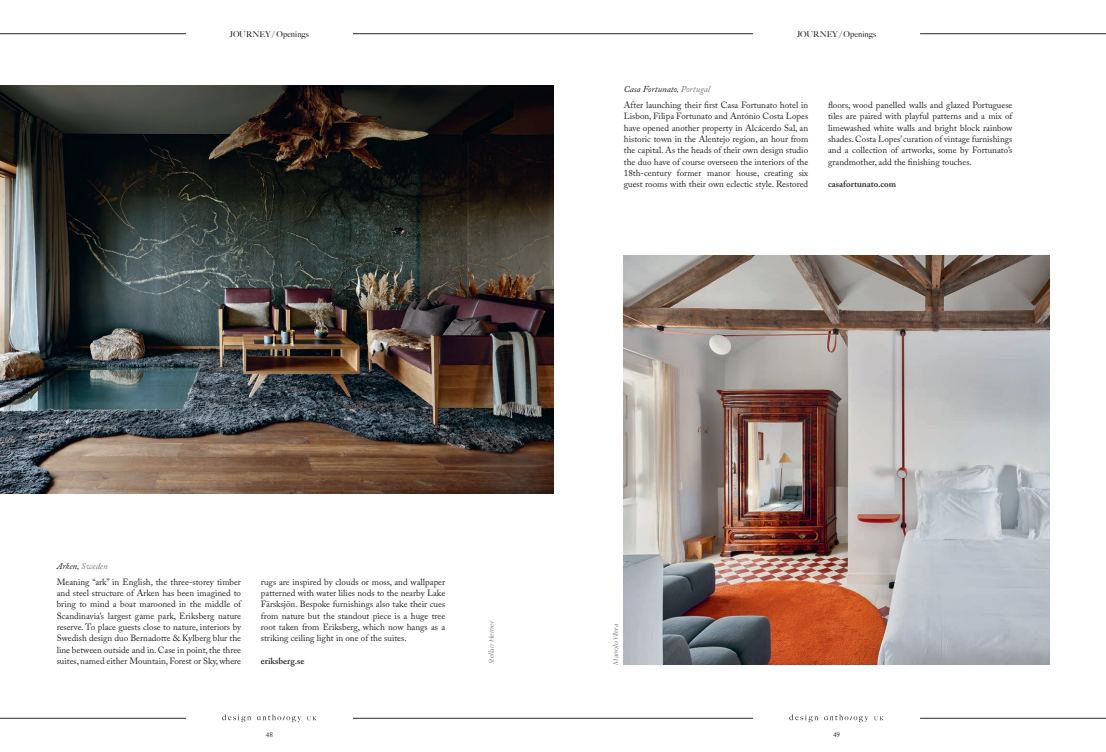
<style>
.page{position:relative;width:1106px;height:752px;background:#fff}
.page>*{position:absolute;margin:0;border:0;box-sizing:border-box;transform-origin:0 0}
.Body{font:9px/11.3px "Adobe Caslon Pro";color:#231f20;text-align:justify}
.Body__Bio{font:italic 9px "Adobe Caslon Pro";color:#231f20}
.Body__Bold{font:600 9px "Adobe Caslon Pro";color:#231f20}
.Page_Tag{font:500 8px "Big Caslon";letter-spacing:.01em;color:#231f20}
.Image_Credit{font:italic 7px "Optima";color:#76787b}
.t1{font:7px "Adobe Caslon Pro";color:#231f20}
.s1{color:#76787b}
</style>
<div class="page">
<hr style="left:0;top:717px;width:186px;height:1px;background:#2c2a2b">
<hr style="left:553px;top:717px;width:200px;height:1px;background:#2c2a2b">
<hr style="left:353px;top:717px;width:200px;height:1px;background:#2c2a2b">
<hr style="left:920px;top:717px;width:186px;height:1px;background:#2c2a2b">
<hr style="left:0;top:34px;width:186px;height:1px;background:#2c2a2b">
<hr style="left:553px;top:34px;width:200px;height:1px;background:#2c2a2b">
<hr style="left:353px;top:34px;width:200px;height:1px;background:#2c2a2b">
<hr style="left:920px;top:34px;width:186px;height:1px;background:#2c2a2b">
<svg style="left:789px;top:714px;width:79px;height:7px"></svg>
<svg style="left:874px;top:716px;width:9px;height:4px"></svg>
<svg style="left:222px;top:714px;width:79px;height:7px"></svg>
<svg style="left:307px;top:716px;width:9px;height:4px"></svg>
<img style="left:0;top:85px;width:553px;height:408px">
<img style="left:624px;top:255px;width:425px;height:408px">
<p class="Page_Tag" style="left:230px;top:27px;width:80px">JOURNEY / Openings</p>
<p class="Body__Bio" style="left:624px;top:83px;width:88px">Casa Fortunato, <span class="s1">Portugal</span></p>
<p class="Page_Tag" style="left:797px;top:27px;width:80px">JOURNEY / Openings</p>
<p class="Body" style="left:624px;top:99px;width:186px">After launching their first Casa Fortunato hotel in Lisbon, Filipa Fortunato and António Costa Lopes have opened another property in Alcácerdo Sal, an historic town in the Alentejo region, an hour from the capital. As the heads of their own design studio the duo have of course overseen the interiors of the 18th-century former manor house, creating six guest rooms with their own eclectic style. Restored</p>
<p class="Body" style="left:828px;top:99px;width:186px">floors, wood panelled walls and glazed Portuguese tiles are paired with playful patterns and a mix of limewashed white walls and bright block rainbow shades. Costa Lopes’ curation of vintage furnishings and a collection of artworks, some by Fortunato’s grandmother, add the finishing touches.</p>
<p class="Body__Bold" style="left:828px;top:179px;width:70px">casafortunato.com</p>
<p class="Body__Bio" style="left:57px;top:560px;width:53px">Arken, <span class="s1">Sweden</span></p>
<p class="Body" style="left:57px;top:575px;width:186px">Meaning “ark” in English, the three-storey timber and steel structure of Arken has been imagined to bring to mind a boat marooned in the middle of Scandinavia’s largest game park, Eriksberg nature reserve. To place guests close to nature, interiors by Swedish design duo Bernadotte &amp; Kylberg blur the line between outside and in. Case in point, the three suites, named either Mountain, Forest or Sky, where</p>
<p class="Body" style="left:261px;top:575px;width:186px">rugs are inspired by clouds or moss, and wallpaper patterned with water lilies nods to the nearby Lake Färsksjön. Bespoke furnishings also take their cues from nature but the standout piece is a huge tree root taken from Eriksberg, which now hangs as a striking ceiling light in one of the suites.</p>
<p class="Body__Bold" style="left:261px;top:655px;width:45px">eriksberg.se</p>
<p class="Image_Credit" style="left:487px;top:663px;width:44px;rotate:-90deg">Stellan Herner</p>
<p class="Image_Credit" style="left:611px;top:664px;width:42px;rotate:-90deg">Manolo Yllera</p>
<p class="t1" style="left:266px;top:730px;width:8px">48</p>
<p class="t1" style="left:833px;top:730px;width:8px">49</p>
</div>
